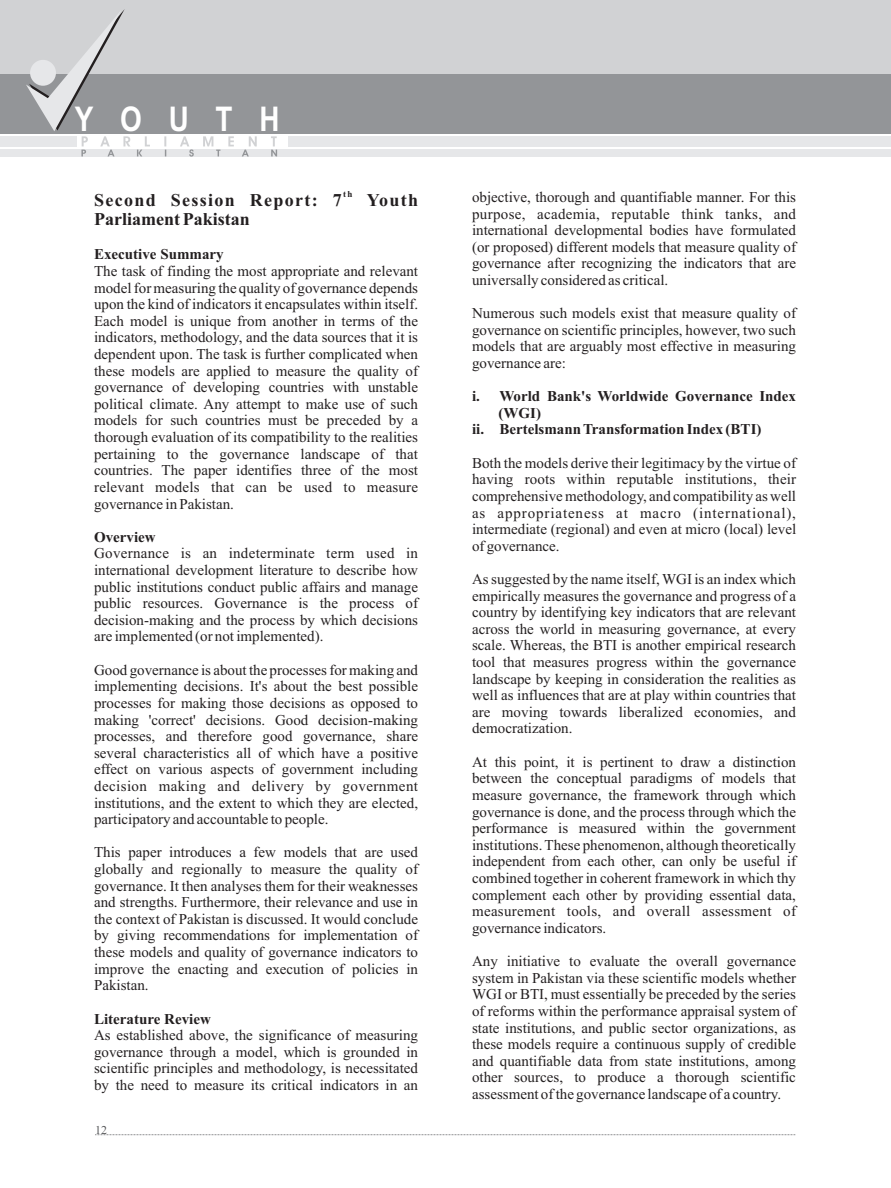
<style>
.page{position:relative;width:891px;height:1188px;background:#fff}
.page>*{position:absolute;margin:0;border:0;box-sizing:border-box;transform-origin:0 0}
.t1{font:700 34.05px "Arial Narrow";letter-spacing:.785em;color:#fff}
.t2{font:700 18px "Times New Roman";letter-spacing:.075em;color:#231f20}
.t3{font:700 18px "Times New Roman";color:#231f20}
.t4{font:15px/16.6px "Times New Roman";color:#231f20;text-align:justify}
.t5{font:700 15px "Times New Roman";color:#231f20}
.t6{font:12px "Times New Roman";color:#57585a}
.t7{font:700 9px "Times New Roman";color:#231f20}
</style>
<div class="page">
<div style="left:1px;top:72px;width:890px;height:62px;background:#939598"></div>
<div style="left:288px;top:136px;width:603px;height:10px;background:#e6e7e9"></div>
<div style="left:0;top:149px;width:891px;height:8px;background:#e6e7e9"></div>
<div style="left:0;top:0;width:891px;height:73px;background:#d1d2d4"></div>
<svg style="left:26px;top:9px;width:251px;height:148px"></svg>
<div style="left:0;top:136px;width:76px;height:10px;background:#e6e7e9"></div>
<svg style="left:95px;top:1134px;width:701px;height:1px"></svg>
<h1 class="t1" style="left:75px;top:106px;width:206px">YOUTH</h1>
<p class="t7" style="left:343px;top:190px;width:11px">th</p>
<p class="t2" style="left:94px;top:193px;width:249px">Second Session Report: 7</p>
<p class="t2" style="left:367px;top:193px;width:53px">Youth</p>
<p class="t3" style="left:94px;top:213px;width:157px">Parliament Pakistan</p>
<p class="t5" style="left:94px;top:249px;width:131px">Executive Summary</p>
<p class="t4" style="left:94px;top:264px;width:326px">The task of finding the most appropriate and relevant model for measuring the quality of governance depends upon the kind of indicators it encapsulates within itself.<br>Each model is unique from another in terms of the indicators, methodology, and the data sources that it is dependent upon. The task is further complicated when these models are applied to measure the quality of governance of developing countries with unstable political climate. Any attempt to make use of such models for such countries must be preceded by a thorough evaluation of its compatibility to the realities pertaining to the governance landscape of that countries. The paper identifies three of the most relevant models that can be used to measure governance in Pakistan.</p>
<p class="t5" style="left:94px;top:532px;width:63px">Overview</p>
<p class="t4" style="left:94px;top:546px;width:326px">Governance is an indeterminate term used in international development literature to describe how public institutions conduct public affairs and manage public resources. Governance is the process of decision-making and the process by which decisions are implemented (or not implemented).</p>
<p class="t4" style="left:94px;top:663px;width:326px">Good governance is about the processes for making and implementing decisions. It's about the best possible processes for making those decisions as opposed to making 'correct' decisions. Good decision-making processes, and therefore good governance, share several characteristics all of which have a positive effect on various aspects of government including decision making and delivery by government institutions, and the extent to which they are elected, participatory and accountable to people.</p>
<p class="t4" style="left:94px;top:846px;width:326px">This paper introduces a few models that are used globally and regionally to measure the quality of governance. It then analyses them for their weaknesses and strengths. Furthermore, their relevance and use in the context of Pakistan is discussed. It would conclude by giving recommendations for implementation of these models and quality of governance indicators to improve the enacting and execution of policies in Pakistan.</p>
<p class="t5" style="left:94px;top:1013px;width:118px">Literature Review</p>
<p class="t4" style="left:94px;top:1028px;width:326px">As established above, the significance of measuring governance through a model, which is grounded in scientific principles and methodology, is necessitated by the need to measure its critical indicators in an</p>
<p class="t6" style="left:95px;top:1125px;width:13px">12</p>
<p class="t4" style="left:472px;top:190px;width:326px">objective, thorough and quantifiable manner. For this purpose, academia, reputable think tanks, and international developmental bodies have formulated (or proposed) different models that measure quality of governance after recognizing the indicators that are universally considered as critical.</p>
<p class="t4" style="left:472px;top:306px;width:326px">Numerous such models exist that measure quality of governance on scientific principles, however, two such models that are arguably most effective in measuring governance are:</p>
<p class="t5" style="left:472px;top:391px;width:325px">i. World Bank's Worldwide Governance Index</p>
<p class="t5" style="left:499px;top:408px;width:44px">(WGI)</p>
<p class="t5" style="left:472px;top:424px;width:291px">ii. Bertelsmann Transformation Index (BTI)</p>
<p class="t4" style="left:472px;top:456px;width:326px">Both the models derive their legitimacy by the virtue of having roots within reputable institutions, their comprehensive methodology, and compatibility as well as appropriateness at macro (international), intermediate (regional) and even at micro (local) level of governance.</p>
<p class="t4" style="left:472px;top:572px;width:326px">As suggested by the name itself, WGI is an index which empirically measures the governance and progress of a country by identifying key indicators that are relevant across the world in measuring governance, at every scale. Whereas, the BTI is another empirical research tool that measures progress within the governance landscape by keeping in consideration the realities as well as influences that are at play within countries that are moving towards liberalized economies, and democratization.</p>
<p class="t4" style="left:472px;top:755px;width:326px">At this point, it is pertinent to draw a distinction between the conceptual paradigms of models that measure governance, the framework through which governance is done, and the process through which the performance is measured within the government institutions. These phenomenon, although theoretically independent from each other, can only be useful if combined together in coherent framework in which thy complement each other by providing essential data, measurement tools, and overall assessment of governance indicators.</p>
<p class="t4" style="left:472px;top:954px;width:326px">Any initiative to evaluate the overall governance system in Pakistan via these scientific models whether WGI or BTI, must essentially be preceded by the series of reforms within the performance appraisal system of state institutions, and public sector organizations, as these models require a continuous supply of credible and quantifiable data from state institutions, among other sources, to produce a thorough scientific assessment of the governance landscape of a country.</p>
</div>
